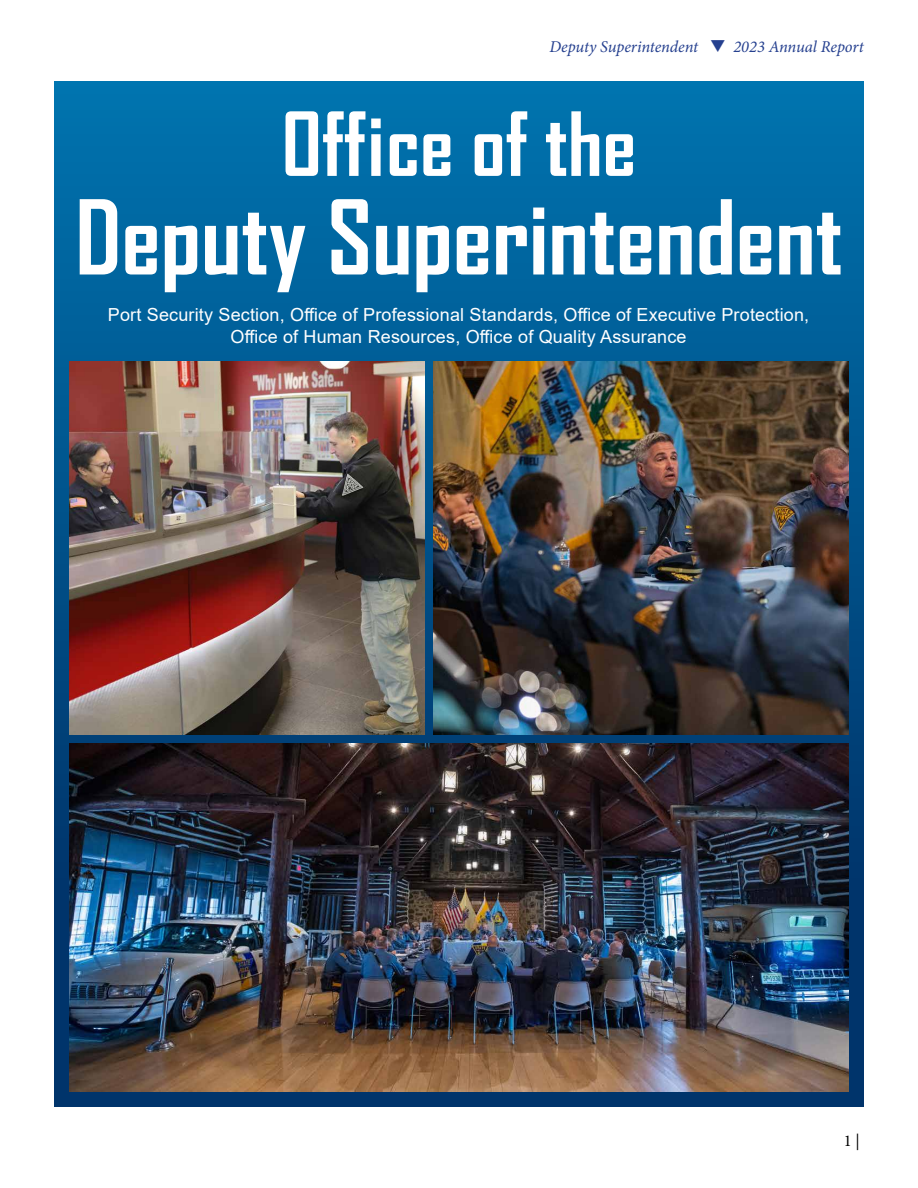
<style>
.page{position:relative;width:918px;height:1188px;background:#fff}
.page>*{position:absolute;margin:0;border:0;box-sizing:border-box;transform-origin:0 0}
.t1{font:700 98.55px "Agency FB";color:#fff}
.t2{font:700 84.45px "Agency FB";color:#fff}
.t3{font:18px/21.6px "Arial";letter-spacing:.01em;color:#fff;text-align:center}
.t4{font:italic 16.5px "Minion Pro";letter-spacing:-.005em;color:#25408f}
.t5{font:16.5px "Minion Pro";color:#000}
</style>
<div class="page">
<div style="left:54px;top:81px;width:810px;height:1026px;background:linear-gradient(to bottom,#0473ad,#022a5f)"></div>
<img style="left:69px;top:361px;width:355px;height:373px">
<img style="left:433px;top:361px;width:416px;height:373px">
<img style="left:69px;top:743px;width:780px;height:349px">
<p class="t4" style="left:549px;top:36px;width:316px">Deputy Superintendent ❑ 2023 Annual Report</p>
<p class="t4" style="left:552px;top:36px;width:148px">New Jersey State Police</p>
<h2 class="t2" style="left:282px;top:92px;width:356px">Office of the</h2>
<h1 class="t1" style="left:75px;top:176px;width:769px">Deputy Superintendent</h1>
<p class="t3" style="left:108px;top:304px;width:703px">Port Security Section, Office of Professional Standards, Office of Executive Protection,<br>Office of Human Resources, Office of Quality Assurance</p>
<p class="t5" style="left:844px;top:1130px;width:18px">1 |</p>
</div>
